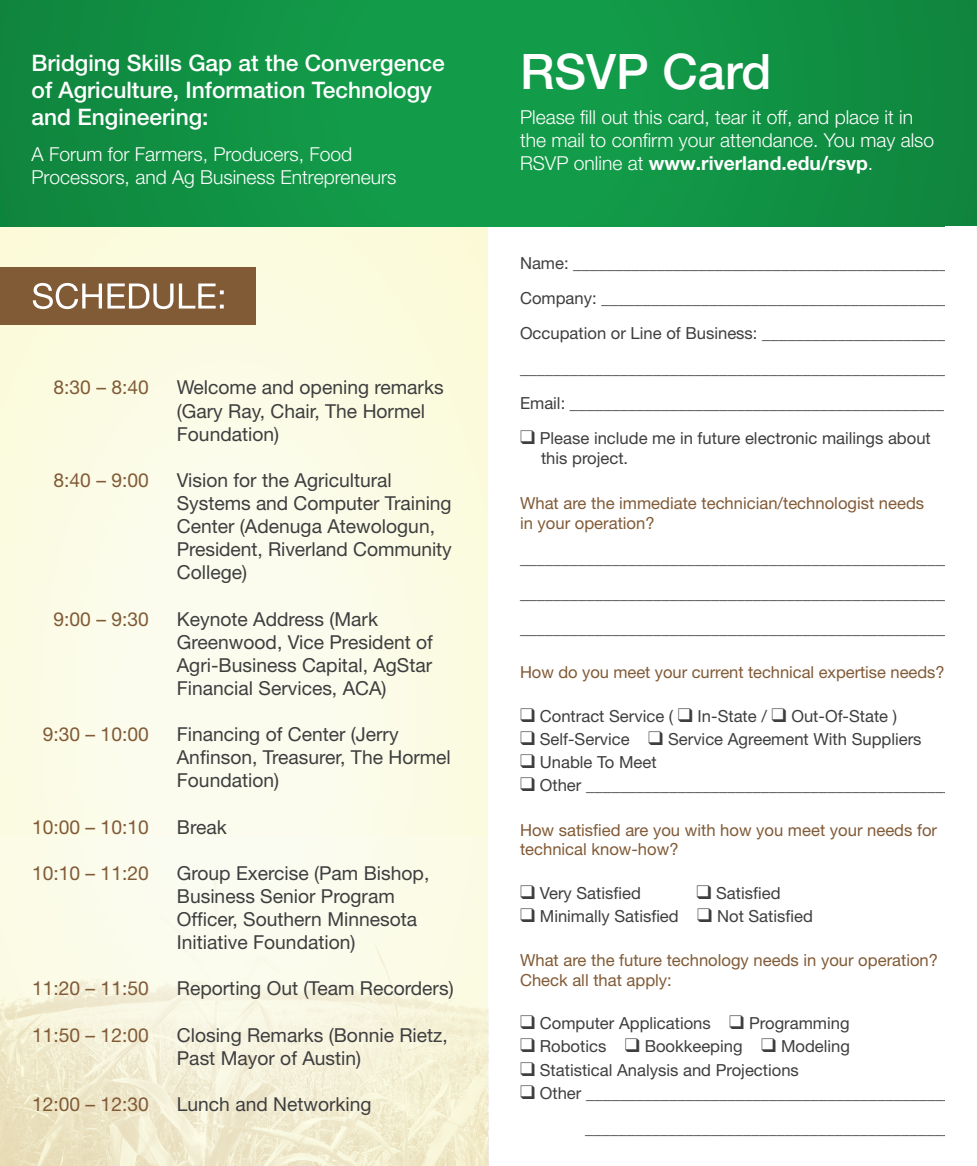
<style>
.page{position:relative;width:977px;height:1166px;background:#fff}
.page>*{position:absolute;margin:0;border:0;box-sizing:border-box;transform-origin:0 0}
.t1{font:500 49px "Helvetica Neue LT Pro";color:#fff}
.t2{font:500 22.75px/27.3px "Helvetica Neue LT Pro";color:#fff}
.t3{font:19.25px/23.1px "Helvetica Neue";color:#3e3e3f}
.t4{font:300 19.25px/23.1px "Helvetica Neue LT Pro";color:#fff}
.t5{font:19.25px "Helvetica Neue";color:#815a36}
.t6{font:16.62px/35px "Helvetica Neue";color:#3e3e3f}
.t7{font:16.62px/19.9px "Helvetica Neue";color:#815a36}
.t8{font:16.45px "Helvetica Neue";letter-spacing:-.005em;color:#815a36}
.s1{font-weight:700}
</style>
<div class="page">
<div style="left:0;top:226px;width:488px;height:940px;background:#fbfbe6"></div>
<img style="left:0;top:837px;width:488px;height:329px">
<div style="left:0;top:0;width:976px;height:226px;background:linear-gradient(to right,#119345,#119345)"></div>
<div style="left:0;top:267px;width:255px;height:58px;background:#815a36"></div>
<svg style="left:33px;top:283px;width:191px;height:26px"></svg>
<p class="t2" style="left:32px;top:49px;width:415px">Bridging Skills Gap at the Convergence of Agriculture, Information Technology and Engineering:</p>
<p class="t4" style="left:32px;top:142px;width:322px">A Forum for Farmers, Producers, Food</p>
<p class="t4" style="left:32px;top:165px;width:366px">Processors, and Ag Business Entrepreneurs</p>
<p class="t5" style="left:54px;top:376px;width:97px">8:30 – 8:40</p>
<p class="t3" style="left:177px;top:376px;width:268px">Welcome and opening remarks (Gary Ray, Chair, The Hormel<br>Foundation)</p>
<p class="t5" style="left:54px;top:468px;width:97px">8:40 – 9:00</p>
<p class="t3" style="left:177px;top:468px;width:276px">Vision for the Agricultural<br>Systems and Computer Training<br>Center (Adenuga Atewologun,<br>President, Riverland Community<br>College)</p>
<p class="t5" style="left:54px;top:607px;width:97px">9:00 – 9:30</p>
<p class="t3" style="left:177px;top:607px;width:257px">Keynote Address (Mark<br>Greenwood, Vice President of</p>
<p class="t3" style="left:177px;top:653px;width:257px">Agri-Business Capital, AgStar</p>
<p class="t3" style="left:177px;top:676px;width:211px">Financial Services, ACA)</p>
<p class="t5" style="left:43px;top:722px;width:107px">9:30 – 10:00</p>
<p class="t3" style="left:177px;top:722px;width:275px">Financing of Center (Jerry<br>Anfinson, Treasurer, The Hormel<br>Foundation)</p>
<p class="t5" style="left:32px;top:815px;width:118px">10:00 – 10:10</p>
<p class="t3" style="left:177px;top:815px;width:51px">Break</p>
<p class="t5" style="left:32px;top:861px;width:118px">10:10 – 11:20</p>
<p class="t3" style="left:177px;top:861px;width:254px">Group Exercise (Pam Bishop,<br>Business Senior Program<br>Officer, Southern Minnesota<br>Initiative Foundation)</p>
<p class="t5" style="left:32px;top:977px;width:118px">11:20 – 11:50</p>
<p class="t3" style="left:177px;top:976px;width:278px">Reporting Out (Team Recorders)</p>
<p class="t5" style="left:32px;top:1023px;width:118px">11:50 – 12:00</p>
<p class="t3" style="left:177px;top:1022px;width:272px">Closing Remarks (Bonnie Rietz,<br>Past Mayor of Austin)</p>
<p class="t5" style="left:32px;top:1092px;width:118px">12:00 – 12:30</p>
<p class="t3" style="left:177px;top:1092px;width:196px">Lunch and Networking</p>
<p class="t1" style="left:520px;top:43px;width:253px">RSVP Card</p>
<p class="t4" style="left:520px;top:105px;width:415px">Please fill out this card, tear it off, and place it in the mail to confirm your attendance. You may also<br>RSVP online at <span class="s1">www.riverland.edu/rsvp</span>.</p>
<p class="t6" style="left:520px;top:245px;width:437px">Name: ______________________________________________</p>
<p class="t6" style="left:520px;top:280px;width:440px">Company: ___________________________________________</p>
<p class="t6" style="left:520px;top:315px;width:435px">Occupation or Line of Business: _______________________</p>
<p class="t6" style="left:520px;top:350px;width:450px">______________________________________________________</p>
<p class="t6" style="left:520px;top:385px;width:425px">Email: _____________________________________________</p>
<p class="t6" style="left:520px;top:420px;width:412px">❑ Please include me in future electronic mailings about</p>
<p class="t6" style="left:541px;top:440px;width:89px">this project.</p>
<p class="t7" style="left:520px;top:493px;width:406px">What are the immediate technician/technologist needs</p>
<p class="t7" style="left:520px;top:512px;width:136px">in your operation?</p>
<p class="t6" style="left:520px;top:540px;width:442px">_____________________________________________________</p>
<p class="t6" style="left:520px;top:575px;width:442px">_____________________________________________________</p>
<p class="t6" style="left:520px;top:610px;width:442px">_____________________________________________________</p>
<p class="t8" style="left:520px;top:663px;width:426px">How do you meet your current technical expertise needs?</p>
<p class="t6" style="left:520px;top:698px;width:378px">❑ Contract Service ( ❑ In-State / ❑ Out-Of-State )</p>
<p class="t6" style="left:520px;top:721px;width:403px">❑ Self-Service ❑ Service Agreement With Suppliers</p>
<p class="t6" style="left:520px;top:744px;width:138px">❑ Unable To Meet</p>
<p class="t6" style="left:520px;top:767px;width:450px">❑ Other ______________________________________________</p>
<p class="t7" style="left:520px;top:819px;width:418px">How satisfied are you with how you meet your needs for technical know-how?</p>
<p class="t6" style="left:520px;top:875px;width:122px">❑ Very Satisfied</p>
<p class="t6" style="left:696px;top:875px;width:86px">❑ Satisfied</p>
<p class="t6" style="left:520px;top:898px;width:294px">❑ Minimally Satisfied ❑ Not Satisfied</p>
<p class="t7" style="left:520px;top:950px;width:419px">What are the future technology needs in your operation?</p>
<p class="t7" style="left:520px;top:970px;width:153px">Check all that apply:</p>
<p class="t6" style="left:520px;top:1005px;width:331px">❑ Computer Applications ❑ Programming</p>
<p class="t6" style="left:520px;top:1028px;width:331px">❑ Robotics ❑ Bookkeeping ❑ Modeling</p>
<p class="t6" style="left:520px;top:1051px;width:280px">❑ Statistical Analysis and Projections</p>
<p class="t6" style="left:585px;top:1075px;width:385px;text-indent:-65px">❑ Other ______________________________________________ _____________________________________________</p>
</div>
